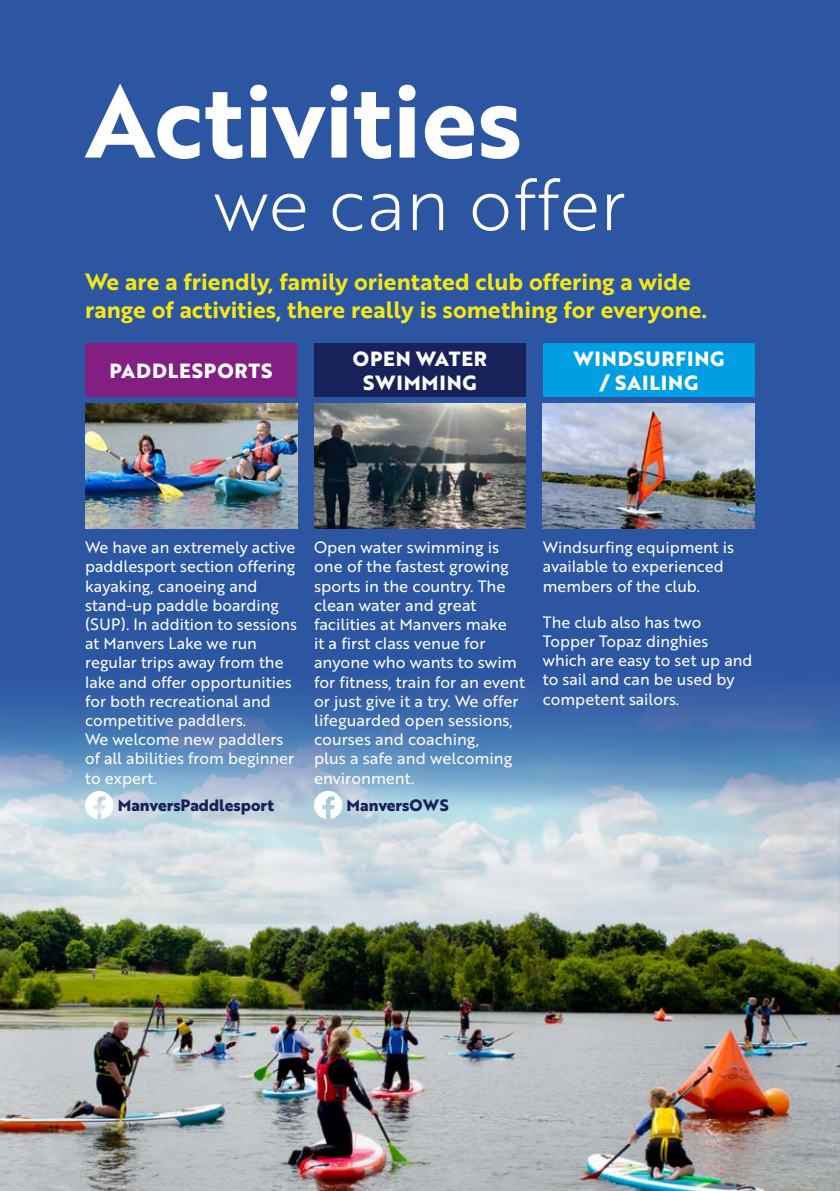
<style>
.page{position:relative;width:840px;height:1191px;background:#fff}
.page>*{position:absolute;margin:0;border:0;box-sizing:border-box;transform-origin:0 0}
.t1{font:100.6px "Brother 1816 Bold";color:#fff}
.t2{font:71px "Brother 1816 Light";color:#fff}
.t3{font:23px/27.6px "Brother 1816 Bold";color:#f4e718}
.t4{font:700 20px/24px "Brother 1816 Extra";letter-spacing:.04em;color:#fff;text-align:center}
.t5{font:16px/19.2px "Brother 1816 Regular";color:#fff}
.t6{font:700 16px "Brother 1816 Extra";color:#162259}
</style>
<div class="page">
<div style="left:0;top:0;width:839px;height:1191px;background:#2c55a2"></div>
<img style="left:0;top:687px;width:839px;height:504px">
<hr style="left:839px;top:490px;width:1px;height:701px;background:#2c55a2">
<div style="left:85px;top:343px;width:212px;height:54px;background:#831f82"></div>
<img style="left:85px;top:403px;width:212px;height:125px">
<svg style="left:85px;top:791px;width:28px;height:28px"></svg>
<div style="left:314px;top:343px;width:211px;height:30px;background:#162259"></div>
<div style="left:314px;top:367px;width:211px;height:30px;background:#162259"></div>
<img style="left:314px;top:403px;width:211px;height:125px">
<svg style="left:314px;top:791px;width:28px;height:28px"></svg>
<div style="left:542px;top:343px;width:212px;height:30px;background:#009fe3"></div>
<div style="left:542px;top:367px;width:212px;height:30px;background:#009fe3"></div>
<img style="left:542px;top:403px;width:212px;height:125px">
<h1 class="t1" style="left:85px;top:45px;width:438px">Activities</h1>
<h2 class="t2" style="left:214px;top:153px;width:413px">we can offer</h2>
<h3 class="t3" style="left:85px;top:267px;width:623px">We are a friendly, family orientated club offering a wide range of activities, there really is something for everyone.</h3>
<p class="t4" style="left:110px;top:358px;width:164px">PADDLESPORTS</p>
<p class="t4" style="left:352px;top:346px;width:136px">OPEN WATER<br>SWIMMING</p>
<p class="t4" style="left:573px;top:346px;width:152px">WINDSURFING / SAILING</p>
<p class="t5" style="left:85px;top:537px;width:213px">We have an extremely active paddlesport section offering kayaking, canoeing and stand-up paddle boarding (SUP). In addition to sessions at Manvers Lake we run regular trips away from the lake and offer opportunities for both recreational and competitive paddlers.<br>We welcome new paddlers of all abilities from beginner to expert.</p>
<p class="t6" style="left:118px;top:793px;width:158px">ManversPaddlesport</p>
<p class="t5" style="left:314px;top:537px;width:212px">Open water swimming is one of the fastest growing sports in the country. The clean water and great facilities at Manvers make<br>it a first class venue for anyone who wants to swim for fitness, train for an event or just give it a try. We offer lifeguarded open sessions, courses and coaching,<br>plus a safe and welcoming environment.</p>
<p class="t6" style="left:346px;top:793px;width:104px">ManversOWS</p>
<p class="t5" style="left:542px;top:537px;width:192px">Windsurfing equipment is available to experienced members of the club.</p>
<p class="t5" style="left:542px;top:612px;width:211px">The club also has two<br>Topper Topaz dinghies which are easy to set up and to sail and can be used by competent sailors.</p>
</div>
